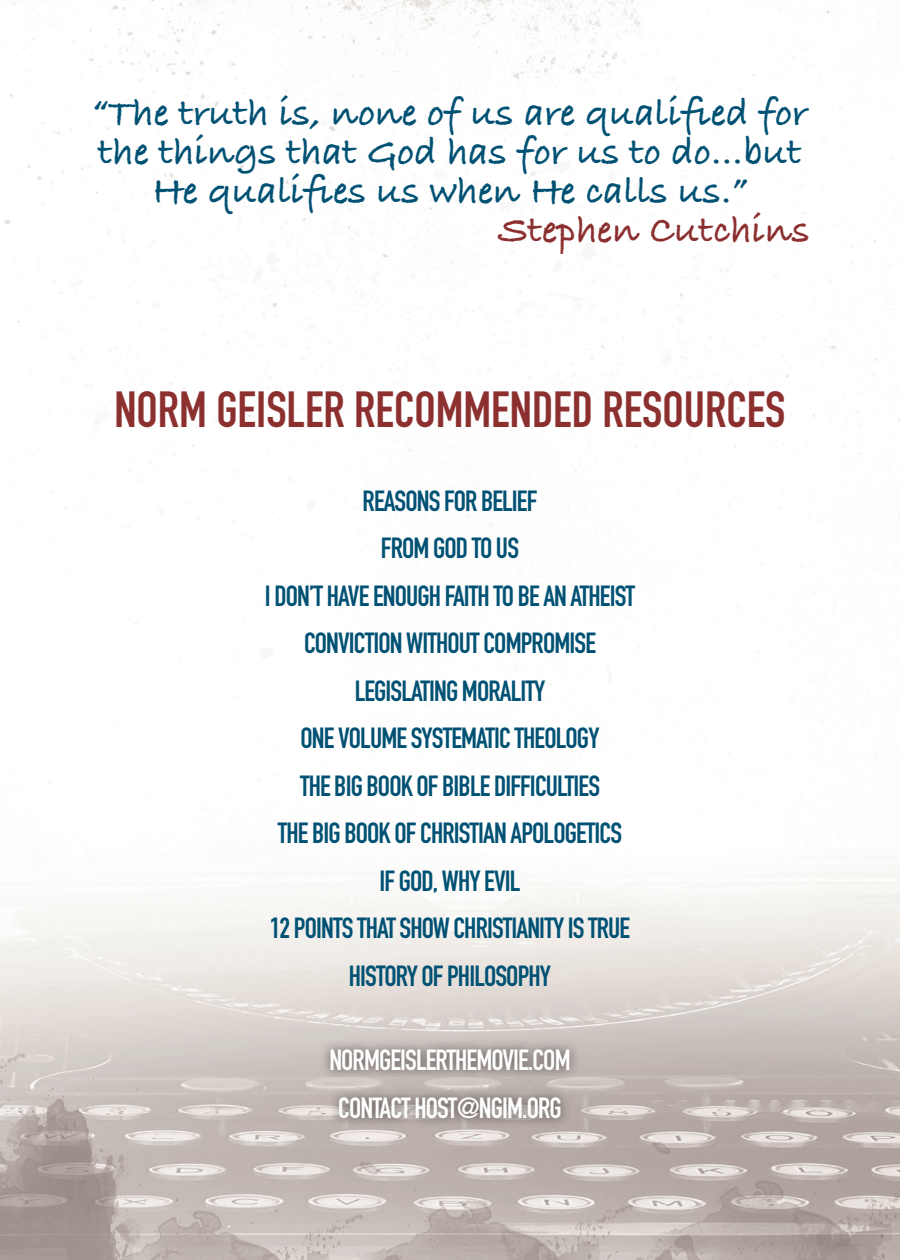
<style>
.page{position:relative;width:900px;height:1260px;background:#fff}
.page>*{position:absolute;margin:0;border:0;box-sizing:border-box;transform-origin:0 0}
.t1{font:700 50px "DIN Condensed";color:#8c2f2f}
.t2{font:700 40px/39px "Bradley Hand ITCTT";color:#005173;text-align:center}
.t3{font:700 40px "Bradley Hand ITCTT";color:#8c2f2f}
.t4{font:700 28.75px/47.5px "DIN Condensed";letter-spacing:-.03em;color:#005173;text-align:center}
.t5{font:700 28.75px/47.5px "DIN Condensed";letter-spacing:-.03em;color:#fff;text-align:center}
</style>
<div class="page">
<img style="left:0;top:0;width:900px;height:1260px">
<svg style="left:462px;top:1175px;width:5px;height:31px"></svg>
<svg style="left:473px;top:1173px;width:35px;height:35px"></svg>
<svg style="left:392px;top:1173px;width:65px;height:35px;background:#c7bdb9"></svg>
<div style="left:317px;top:1036px;width:262px;height:92px;background:#231f20;opacity:.45"></div>
<h2 class="t2" style="left:92px;top:95px;width:717px">“The truth is, none of us are qualified for the things that God has for us to do…but<br>He qualifies us when He calls us.”</h2>
<h2 class="t3" style="left:498px;top:207px;width:313px">Stephen Cutchins</h2>
<h1 class="t1" style="left:114px;top:391px;width:673px">NORM GEISLER RECOMMENDED RESOURCES</h1>
<p class="t4" style="left:265px;top:481px;width:372px">REASONS FOR BELIEF<br>FROM GOD TO US<br>I DON’T HAVE ENOUGH FAITH TO BE AN ATHEIST<br>CONVICTION WITHOUT COMPROMISE<br>LEGISLATING MORALITY<br>ONE VOLUME SYSTEMATIC THEOLOGY<br>THE BIG BOOK OF BIBLE DIFFICULTIES<br>THE BIG BOOK OF CHRISTIAN APOLOGETICS<br>IF GOD, WHY EVIL<br>12 POINTS THAT SHOW CHRISTIANITY IS TRUE<br>HISTORY OF PHILOSOPHY</p>
<p class="t5" style="left:329px;top:1041px;width:243px">NORMGEISLERTHEMOVIE.COM<br>CONTACT HOST@NGIM.ORG</p>
</div>
